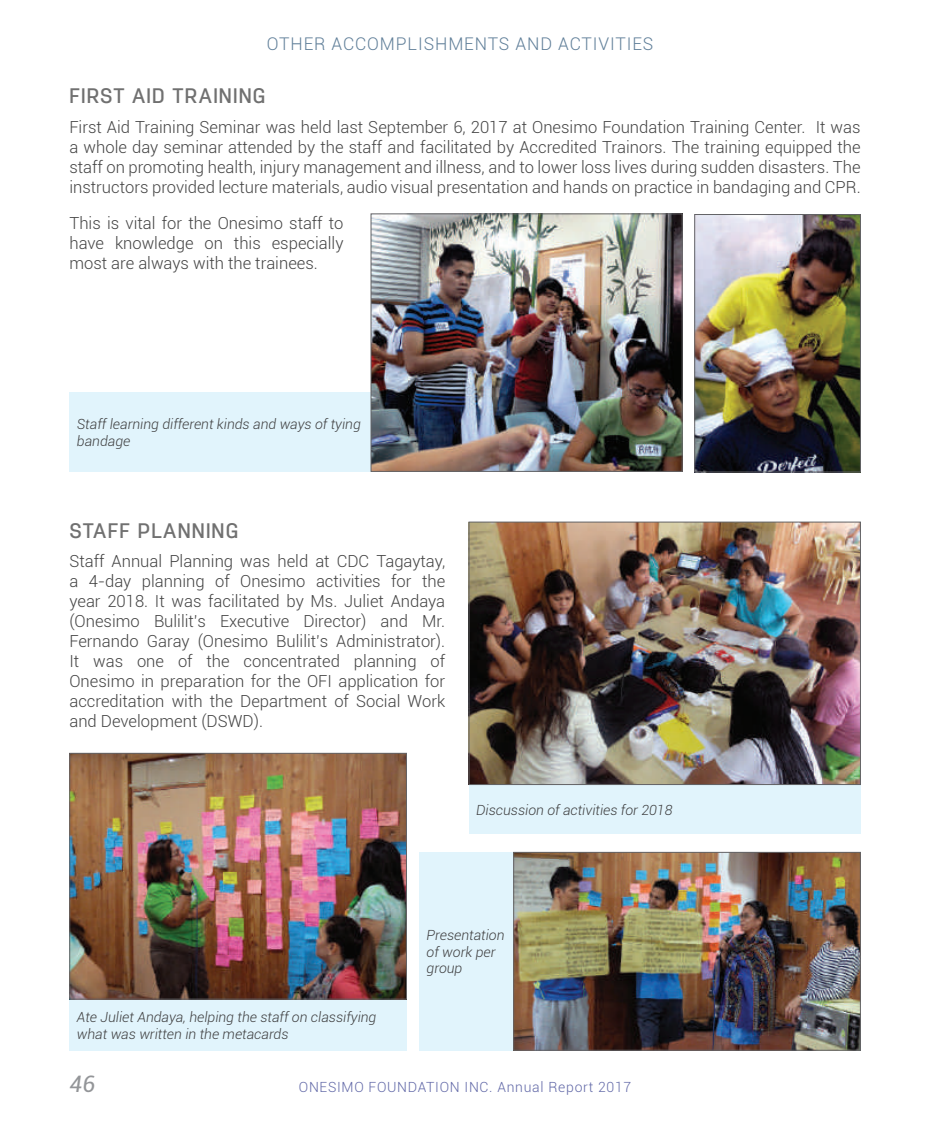
<style>
.page{position:relative;width:945px;height:1134px;background:#fff}
.page>*{position:absolute;margin:0;border:0;box-sizing:border-box;transform-origin:0 0}
.t1{font:italic 22.75px "Roboto";color:#939598}
.t2{font:500 21px "Antartida";letter-spacing:.06em;color:#707070}
.t3{font:300 17.5px "Roboto";letter-spacing:.05em;color:#607f99}
.t4{font:300 16.62px/19.9px "Roboto";color:#434343;text-align:justify}
.t5{font:italic 300 14px/16.8px "Roboto";color:#3e3e3f}
.t6{font:300 14px "Roboto";letter-spacing:.05em;color:#6168a7}
</style>
<div class="page">
<div style="left:69px;top:392px;width:303px;height:80px;background:#e1f4fc"></div>
<div style="left:69px;top:999px;width:338px;height:51px;background:#e1f4fc"></div>
<img style="left:71px;top:755px;width:334px;height:242px">
<div style="left:69px;top:753px;width:338px;height:246px;border:1px solid #636366"></div>
<img style="left:373px;top:216px;width:307px;height:254px">
<div style="left:371px;top:214px;width:311px;height:258px;border:1px solid #636366"></div>
<div style="left:469px;top:785px;width:392px;height:49px;background:#e1f4fc"></div>
<div style="left:419px;top:852px;width:96px;height:199px;background:#e1f4fc"></div>
<img style="left:515px;top:854px;width:344px;height:195px">
<div style="left:513px;top:852px;width:348px;height:199px;border:1px solid #636366"></div>
<img style="left:471px;top:524px;width:388px;height:259px">
<div style="left:469px;top:522px;width:392px;height:263px;border:1px solid #636366"></div>
<img style="left:696px;top:216px;width:163px;height:254px">
<div style="left:694px;top:214px;width:167px;height:258px;border:1px solid #636366"></div>
<p class="t3" style="left:267px;top:31px;width:388px">OTH ER ACCOMPLISH MENTS an d ACTIVITIES</p>
<p class="t2" style="left:69px;top:84px;width:195px">FIRST AID TRAINING</p>
<p class="t4" style="left:69px;top:117px;width:793px">First Aid Training Seminar was held last September 6, 2017 at Onesimo Foundation Training Center. It was a whole day seminar attended by the staff and facilitated by Accredited Trainors. The training equipped the staff on promoting health, injury management and illness, and to lower loss lives during sudden disasters. The instructors provided lecture materials, audio visual presentation and hands on practice in bandaging and CPR.</p>
<p class="t4" style="left:69px;top:213px;width:276px">This is vital for the Onesimo staff to have knowledge on this especially most are always with the trainees.</p>
<p class="t5" style="left:77px;top:415px;width:285px">Staff learning different kinds and ways of tying bandage</p>
<p class="t2" style="left:69px;top:519px;width:121px">STAFF PLANNIN</p>
<p class="t2" style="left:226px;top:519px;width:14px">G</p>
<p class="t4" style="left:69px;top:551px;width:377px">Staff Annual Planning was held at CDC Tagaytay, a 4-day planning of Onesimo activities for the year 2018. It was facilitated by Ms. Juliet Andaya (Onesimo Bulilit’s Executive D irector) and Mr.<br>Fernando Garay (Onesimo Bulilit’s Administrator).<br>It was one of the concentrated planning of Onesimo in preparation for the OFI application for accreditation with the Department of Social Work and Development (DSWD).</p>
<p class="t5" style="left:476px;top:801px;width:198px">Discussion of activities for 2018</p>
<p class="t5" style="left:77px;top:1008px;width:301px">Ate Juliet Andaya, helping the staff on classifying what was written in the metacards</p>
<p class="t5" style="left:427px;top:926px;width:79px">Presentation of work per group</p>
<h1 class="t1" style="left:69px;top:1068px;width:27px">46</h1>
<p class="t6" style="left:299px;top:1078px;width:334px">ONESIMO FOUNDATION INC. Annual Report 2017</p>
</div>
